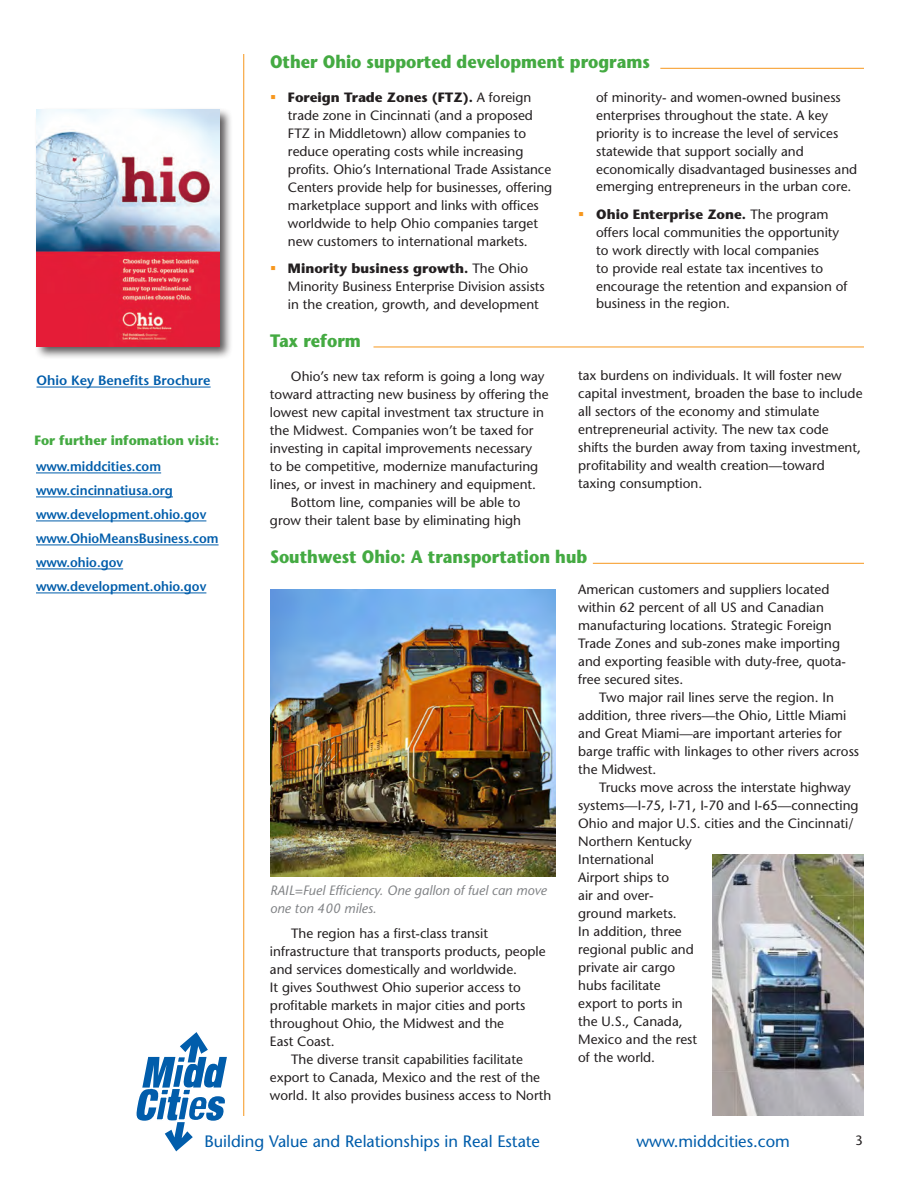
<style>
.page{position:relative;width:918px;height:1188px;background:#fff}
.page>*{position:absolute;margin:0;border:0;box-sizing:border-box;transform-origin:0 0}
.Subhead_semibold{font:700 18px "Stone Sans";color:#44aa42;scale:.9 1}
.t1{font:16.5px "Stone Sans";color:#015dab}
.Body_text{font:13.5px/18px "Stone Sans";color:#231f20}
.Hanging_indents{font:13.5px/18px "Stone Sans";color:#231f20}
.links{font:600 13.5px "Stone Sans";color:#015dab;scale:.95 1}
.t2{font:italic 13.5px/18px "Stone Sans";color:#808285}
.quote{font:700 13.5px "Stone Sans";color:#44aa42;scale:.95 1}
.quote-2{font:600 13.5px "Stone Sans";color:#015dab}
.s1{font-weight:700}
</style>
<div class="page">
<hr style="left:243px;top:54px;width:1px;height:1062px;background:#f7971d">
<svg style="left:136px;top:1032px;width:91px;height:120px"></svg>
<hr style="left:660px;top:68px;width:204px;height:1px;background:#f7971d">
<hr style="left:374px;top:347px;width:490px;height:1px;background:#f7971d">
<div style="left:34px;top:107px;width:199px;height:253px;background:#231f20;opacity:.75"></div>
<img style="left:36px;top:109px;width:183px;height:237px">
<hr style="left:36px;top:387px;width:175px;height:1px;background:#015dab">
<hr style="left:593px;top:563px;width:271px;height:1px;background:#f7971d">
<img style="left:270px;top:590px;width:286px;height:286px">
<img style="left:712px;top:855px;width:152px;height:261px">
<hr style="left:36px;top:473px;width:125px;height:1px;background:#015dab">
<hr style="left:36px;top:497px;width:137px;height:1px;background:#015dab">
<hr style="left:36px;top:521px;width:170px;height:1px;background:#015dab">
<hr style="left:36px;top:545px;width:183px;height:1px;background:#015dab">
<hr style="left:36px;top:569px;width:87px;height:1px;background:#015dab">
<hr style="left:36px;top:593px;width:170px;height:1px;background:#015dab">
<p class="Subhead_semibold" style="left:270px;top:51px;width:424px">Other Ohio supported development programs</p>
<p class="quote-2" style="left:36px;top:372px;width:176px">Ohio Key Benefits Brochure</p>
<p class="quote" style="left:34px;top:432px;width:196px">For further infomation visit:</p>
<p class="links" style="left:36px;top:458px;width:133px">www.middcities.com</p>
<p class="links" style="left:36px;top:482px;width:146px">www.cincinnatiusa.org</p>
<p class="links" style="left:36px;top:506px;width:181px">www.development.ohio.gov</p>
<p class="links" style="left:36px;top:530px;width:194px">www.OhioMeansBusiness.com</p>
<p class="links" style="left:36px;top:554px;width:93px">www.ohio.gov</p>
<p class="links" style="left:36px;top:578px;width:181px">www.development.ohio.gov</p>
<p class="Hanging_indents" style="left:288px;top:88px;width:266px"><span class="s1">Foreign Trade Zones (FTZ).</span> A foreign trade zone in Cincinnati (and a proposed FTZ in Middletown) allow companies to reduce operating costs while increasing profits. Ohio’s International Trade Assistance Centers provide help for businesses, offering marketplace support and links with offices worldwide to help Ohio companies target new customers to international markets.</p>
<p class="Hanging_indents" style="left:288px;top:259px;width:258px"><span class="s1">Minority business growth.</span> The Ohio<br>Minority Business Enterprise Division assists in the creation, growth, and development</p>
<p class="Subhead_semibold" style="left:270px;top:329px;width:103px">Tax reform</p>
<p class="Body_text" style="left:270px;top:367px;width:280px;text-indent:21px">Ohio’s new tax reform is going a long way toward attracting new business by offering the lowest new capital investment tax structure in the Midwest. Companies won’t be taxed for investing in capital improvements necessary<br>to be competitive, modernize manufacturing lines, or invest in machinery and equipment.</p>
<p class="Body_text" style="left:270px;top:493px;width:253px;text-align:right">Bottom line, companies will be able to grow their talent base by eliminating high</p>
<p class="Hanging_indents" style="left:596px;top:88px;width:263px">of minority- and women-owned business enterprises throughout the state. A key priority is to increase the level of services statewide that support socially and economically disadvantaged businesses and emerging entrepreneurs in the urban core.</p>
<p class="Hanging_indents" style="left:596px;top:205px;width:253px"><span class="s1">Ohio Enterprise Zone.</span> The program offers local communities the opportunity to work directly with local companies<br>to provide real estate tax incentives to encourage the retention and expansion of business in the region.</p>
<p class="Body_text" style="left:578px;top:366px;width:286px">tax burdens on individuals. It will foster new capital investment, broaden the base to include all sectors of the economy and stimulate entrepreneurial activity. The new tax code<br>shifts the burden away from taxing investment, profitability and wealth creation—toward taxing consumption.</p>
<p class="Subhead_semibold" style="left:270px;top:546px;width:354px">Southwest Ohio: A transportation hub</p>
<p class="t2" style="left:270px;top:881px;width:278px">RAIL=Fuel Efficiency. One gallon of fuel can move one ton 400 miles.</p>
<p class="Body_text" style="left:270px;top:924px;width:277px;text-indent:21px">The region has a first-class transit infrastructure that transports products, people and services domestically and worldwide.<br>It gives Southwest Ohio superior access to profitable markets in major cities and ports throughout Ohio, the Midwest and the<br>East Coast.</p>
<p class="Body_text" style="left:270px;top:1050px;width:283px;text-indent:21px">The diverse transit capabilities facilitate export to Canada, Mexico and the rest of the world. It also provides business access to North</p>
<p class="Body_text" style="left:578px;top:581px;width:269px">American customers and suppliers located within 62 percent of all US and Canadian manufacturing locations. Strategic Foreign Trade Zones and sub-zones make importing and exporting feasible with duty-free, quota&shy;free secured sites.</p>
<p class="Body_text" style="left:578px;top:689px;width:282px;text-indent:21px">Two major rail lines serve the region. In addition, three rivers—the Ohio, Little Miami and Great Miami—are important arteries for barge traffic with linkages to other rivers across the Midwest.</p>
<p class="Body_text" style="left:578px;top:779px;width:282px;text-indent:21px">Trucks move across the interstate highway systems—I-75, I-71, I-70 and I-65—connecting<br>Ohio and major U.S. cities and the Cincinnati/<br>Northern Kentucky<br>International<br>Airport ships to<br>air and over-<br>ground markets.<br>In addition, three<br>regional public and<br>private air cargo<br>hubs facilitate<br>export to ports in<br>the U.S., Canada,<br>Mexico and the rest<br>of the world.</p>
<p class="t1" style="left:204px;top:1131px;width:337px">Building Value and Relationships in Real Estate</p>
<p class="t1" style="left:636px;top:1131px;width:155px">www.middcities.com</p>
<p class="Hanging_indents" style="left:855px;top:1131px;width:9px">3</p>
</div>
